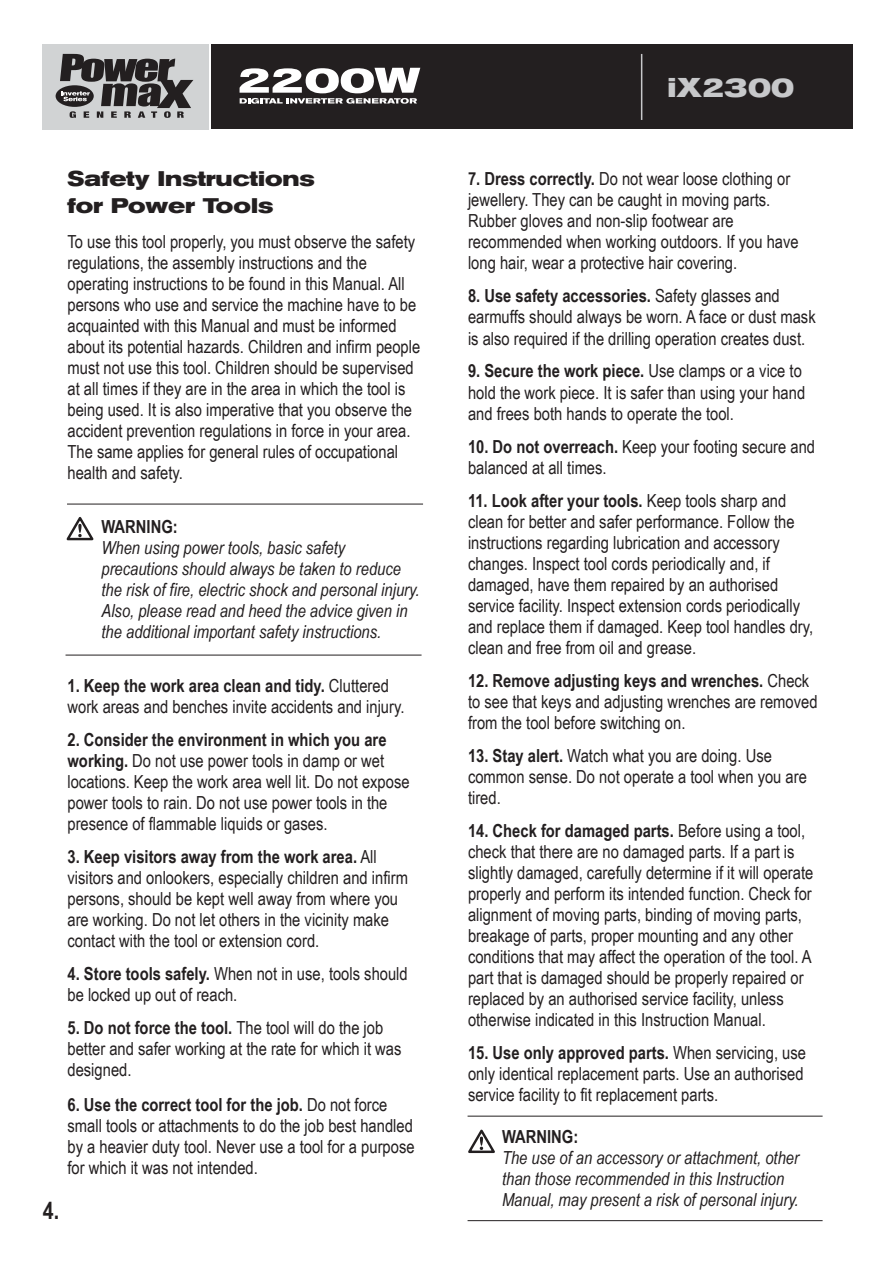
<style>
.page{position:relative;width:893px;height:1263px;background:#fff}
.page>*{position:absolute;margin:0;border:0;box-sizing:border-box;transform-origin:0 0}
.t1{font:700 27px "Akzidenz Grot Ext BQ";color:#c7c8ca}
.t2{font:700 24px "Arial Narrow";color:#231f20}
.t3{font:700 21px/27px "Akzidenz Grot Ext BQ";color:#231f20}
.t4{font:18px/21px "Arial Narrow";color:#231f20}
.t5{font:italic 18px/21px "Arial Narrow";color:#231f20}
.t6{font:700 18px "Arial Narrow";color:#231f20}
.s1{font-weight:700}
</style>
<div class="page">
<svg style="left:66px;top:517px;width:28px;height:24px"></svg>
<hr style="left:67px;top:504px;width:356px;height:1px;background:#231f20">
<hr style="left:66px;top:655px;width:356px;height:1px;background:#231f20">
<svg style="left:468px;top:1129px;width:27px;height:25px"></svg>
<hr style="left:468px;top:1116px;width:355px;height:1px;background:#231f20">
<hr style="left:468px;top:1220px;width:355px;height:1px;background:#231f20">
<div style="left:43px;top:44px;width:166px;height:85px;background:#d1d3d4"></div>
<div style="left:211px;top:44px;width:641px;height:85px;background:#231f20"></div>
<hr style="left:641px;top:54px;width:1px;height:66px;background:#c7c8ca">
<div style="left:56px;top:85px;width:38px;height:22px;background:#231f20;border-radius:50%"></div>
<svg style="left:60px;top:54px;width:133px;height:64px"></svg>
<svg style="left:240px;top:68px;width:180px;height:36px"></svg>
<p class="t3" style="left:68px;top:165px;width:249px">Safety Instructions for Power Tools</p>
<p class="t4" style="left:68px;top:230px;width:354px">To use this tool properly, you must observe the safety regulations, the assembly instructions and the operating instructions to be found in this Manual. All persons who use and service the machine have to be acquainted with this Manual and must be informed about its potential hazards. Children and infirm people must not use this tool. Children should be supervised at all times if they are in the area in which the tool is being used. It is also imperative that you observe the accident prevention regulations in force in your area.<br>The same applies for general rules of occupational health and safety.</p>
<p class="t6" style="left:102px;top:513px;width:78px">WARNING:</p>
<p class="t5" style="left:102px;top:537px;width:319px">When using power tools, basic safety precautions should always be taken to reduce the risk of fire, electric shock and personal injury.<br>Also, please read and heed the advice given in the additional important safety instructions.</p>
<p class="t4" style="left:68px;top:674px;width:339px"><span class="s1">1. Keep the work area clean and tidy.</span> Cluttered work areas and benches invite accidents and injury.</p>
<p class="t4" style="left:68px;top:728px;width:344px"><span class="s1">2. Consider the environment in which you are working.</span> Do not use power tools in damp or wet locations. Keep the work area well lit. Do not expose power tools to rain. Do not use power tools in the presence of flammable liquids or gases.</p>
<p class="t4" style="left:68px;top:845px;width:342px"><span class="s1">3. Keep visitors away from the work area.</span> All visitors and onlookers, especially children and infirm persons, should be kept well away from where you are working. Do not let others in the vicinity make contact with the tool or extension cord.</p>
<p class="t4" style="left:68px;top:962px;width:342px"><span class="s1">4. Store tools safely.</span> When not in use, tools should be locked up out of reach.</p>
<p class="t4" style="left:68px;top:1016px;width:335px"><span class="s1">5. Do not force the tool.</span> The tool will do the job better and safer working at the rate for which it was designed.</p>
<p class="t4" style="left:68px;top:1093px;width:349px"><span class="s1">6. Use the correct tool for the job.</span> Do not force small tools or attachments to do the job best handled by a heavier duty tool. Never use a tool for a purpose for which it was not intended.</p>
<h2 class="t2" style="left:43px;top:1192px;width:18px">4.</h2>
<h1 class="t1" style="left:667px;top:72px;width:128px">iX2300</h1>
<p class="t4" style="left:468px;top:168px;width:332px"><span class="s1">7. Dress correctly.</span> Do not wear loose clothing or jewellery. They can be caught in moving parts.<br>Rubber gloves and non-slip footwear are recommended when working outdoors. If you have long hair, wear a protective hair covering.</p>
<p class="t4" style="left:468px;top:285px;width:349px"><span class="s1">8. Use safety accessories.</span> Safety glasses and earmuffs should always be worn. A face or dust mask is also required if the drilling operation creates dust.</p>
<p class="t4" style="left:468px;top:360px;width:339px"><span class="s1">9. Secure the work piece.</span> Use clamps or a vice to hold the work piece. It is safer than using your hand and frees both hands to operate the tool.</p>
<p class="t4" style="left:468px;top:435px;width:349px"><span class="s1">10. Do not overreach.</span> Keep your footing secure and balanced at all times.</p>
<p class="t4" style="left:468px;top:489px;width:347px"><span class="s1">11. Look after your tools.</span> Keep tools sharp and clean for better and safer performance. Follow the instructions regarding lubrication and accessory changes. Inspect tool cords periodically and, if damaged, have them repaired by an authorised service facility. Inspect extension cords periodically and replace them if damaged. Keep tool handles dry, clean and free from oil and grease.</p>
<p class="t4" style="left:468px;top:669px;width:351px"><span class="s1">12. Remove adjusting keys and wrenches.</span> Check to see that keys and adjusting wrenches are removed from the tool before switching on.</p>
<p class="t4" style="left:468px;top:744px;width:340px"><span class="s1">13. Stay alert.</span> Watch what you are doing. Use common sense. Do not operate a tool when you are tired.</p>
<p class="t4" style="left:468px;top:819px;width:347px"><span class="s1">14. Check for damaged parts.</span> Before using a tool, check that there are no damaged parts. If a part is slightly damaged, carefully determine if it will operate properly and perform its intended function. Check for alignment of moving parts, binding of moving parts, breakage of parts, proper mounting and any other conditions that may affect the operation of the tool. A part that is damaged should be properly repaired or replaced by an authorised service facility, unless otherwise indicated in this Instruction Manual.</p>
<p class="t4" style="left:468px;top:1041px;width:339px"><span class="s1">15. Use only approved parts.</span> When servicing, use only identical replacement parts. Use an authorised service facility to fit replacement parts.</p>
<p class="t6" style="left:502px;top:1123px;width:78px">WARNING:</p>
<p class="t5" style="left:502px;top:1147px;width:299px">The use of an accessory or attachment, other than those recommended in this Instruction<br>Manual, may present a risk of personal injury.</p>
</div>
